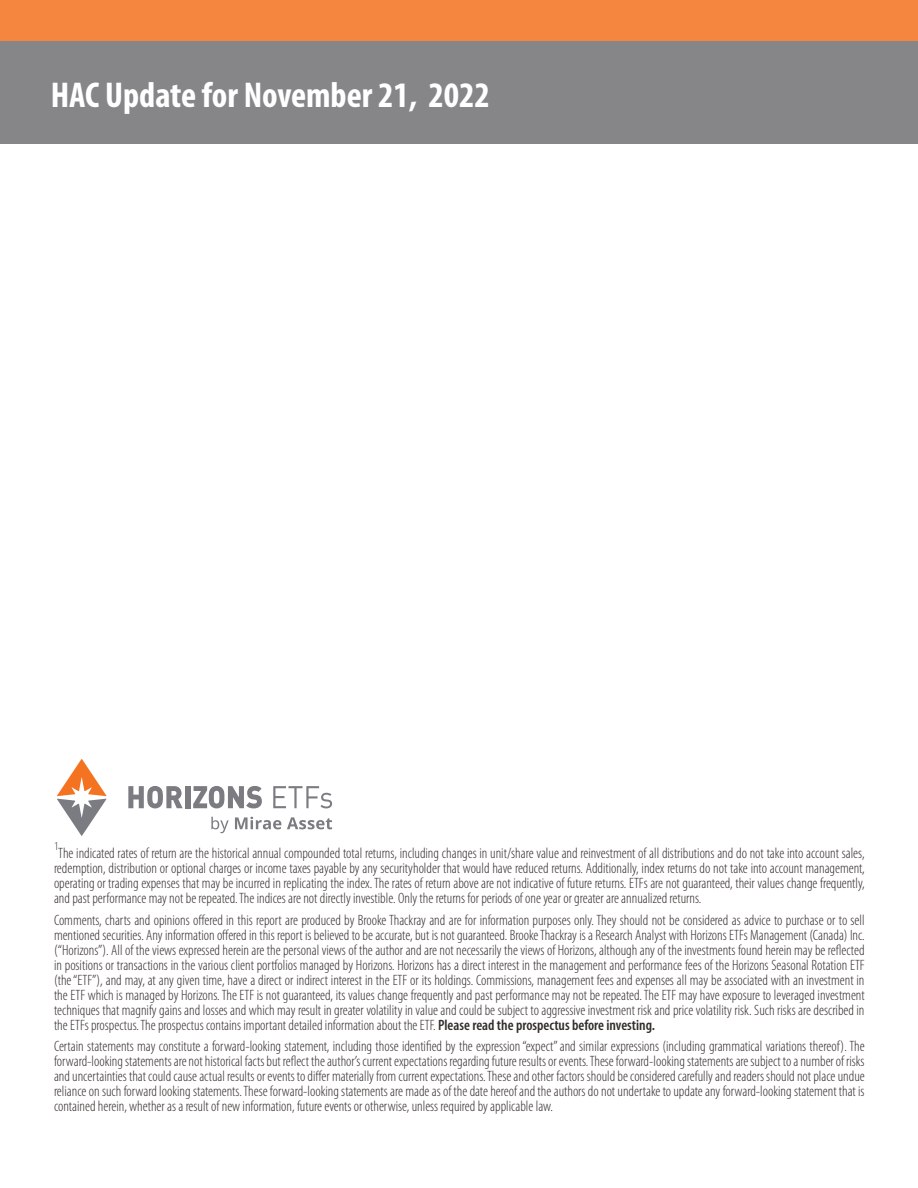
<style>
.page{position:relative;width:918px;height:1188px;background:#fff}
.page>*{position:absolute;margin:0;border:0;box-sizing:border-box;transform-origin:0 0}
.t1{font:700 condensed 36px "Myriad Pro";color:#fff}
.t2{font:300 condensed 15px/15px "Myriad Pro";color:#322b29;text-align:justify}
.t3{font:300 condensed 12px "Myriad Pro";color:#322b29}
.s1{font-weight:600}
</style>
<div class="page">
<div style="left:0;top:41px;width:918px;height:103px;background:#868588"></div>
<div style="left:0;top:0;width:918px;height:41px;background:#f58640"></div>
<svg style="left:211px;top:817px;width:18px;height:16px"></svg>
<svg style="left:235px;top:817px;width:46px;height:12px"></svg>
<svg style="left:287px;top:817px;width:45px;height:12px"></svg>
<svg style="left:57px;top:759px;width:50px;height:77px"></svg>
<svg style="left:128px;top:786px;width:55px;height:22px"></svg>
<div style="left:185px;top:786px;width:5px;height:22px;background:#7a7c81"></div>
<svg style="left:193px;top:786px;width:69px;height:22px"></svg>
<svg style="left:273px;top:786px;width:59px;height:22px"></svg>
<h1 class="t1" style="left:51px;top:82px;width:441px">HAC Update for November 21, 2022</h1>
<p class="t3" style="left:54px;top:842px;width:6px">1</p>
<p class="t2" style="left:54px;top:847px;width:812px">The indicated rates of return are the historical annual compounded total returns, including changes in unit/share value and reinvestment of all distributions and do not take into account sales, redemption, distribution or optional charges or income taxes payable by any securityholder that would have reduced returns. Additionally, index returns do not take into account management, operating or trading expenses that may be incurred in replicating the index. The rates of return above are not indicative of future returns. ETFs are not guaranteed, their values change frequently, and past performance may not be repeated. The indices are not directly investible. Only the returns for periods of one year or greater are annualized returns.</p>
<p class="t2" style="left:54px;top:914px;width:812px">Comments, charts and opinions offered in this report are produced by Brooke Thackray and are for information purposes only. They should not be considered as advice to purchase or to sell mentioned securities. Any information offered in this report is believed to be accurate, but is not guaranteed. Brooke Thackray is a Research Analyst with Horizons ETFs Management (Canada) Inc. (“Horizons”). All of the views expressed herein are the personal views of the author and are not necessarily the views of Horizons, although any of the investments found herein may be reflected in positions or transactions in the various client portfolios managed by Horizons. Horizons has a direct interest in the management and performance fees of the Horizons Seasonal Rotation ETF (the “ETF”), and may, at any given time, have a direct or indirect interest in the ETF or its holdings. Commissions, management fees and expenses all may be associated with an investment in the ETF which is managed by Horizons. The ETF is not guaranteed, its values change frequently and past performance may not be repeated. The ETF may have exposure to leveraged investment techniques that magnify gains and losses and which may result in greater volatility in value and could be subject to aggressive investment risk and price volatility risk. Such risks are described in the ETFs prospectus. The prospectus contains important detailed information about the ETF. <span class="s1">Please read the prospectus before investing.</span></p>
<p class="t2" style="left:54px;top:1040px;width:812px">Certain statements may constitute a forward-looking statement, including those identified by the expression “expect” and similar expressions (including grammatical variations thereof). The forward-looking statements are not historical facts but reflect the author’s current expectations regarding future results or events. These forward-looking statements are subject to a number of risks and uncertainties that could cause actual results or events to differ materially from current expectations. These and other factors should be considered carefully and readers should not place undue reliance on such forward looking statements. These forward-looking statements are made as of the date hereof and the authors do not undertake to update any forward-looking statement that is contained herein, whether as a result of new information, future events or otherwise, unless required by applicable law.</p>
</div>
